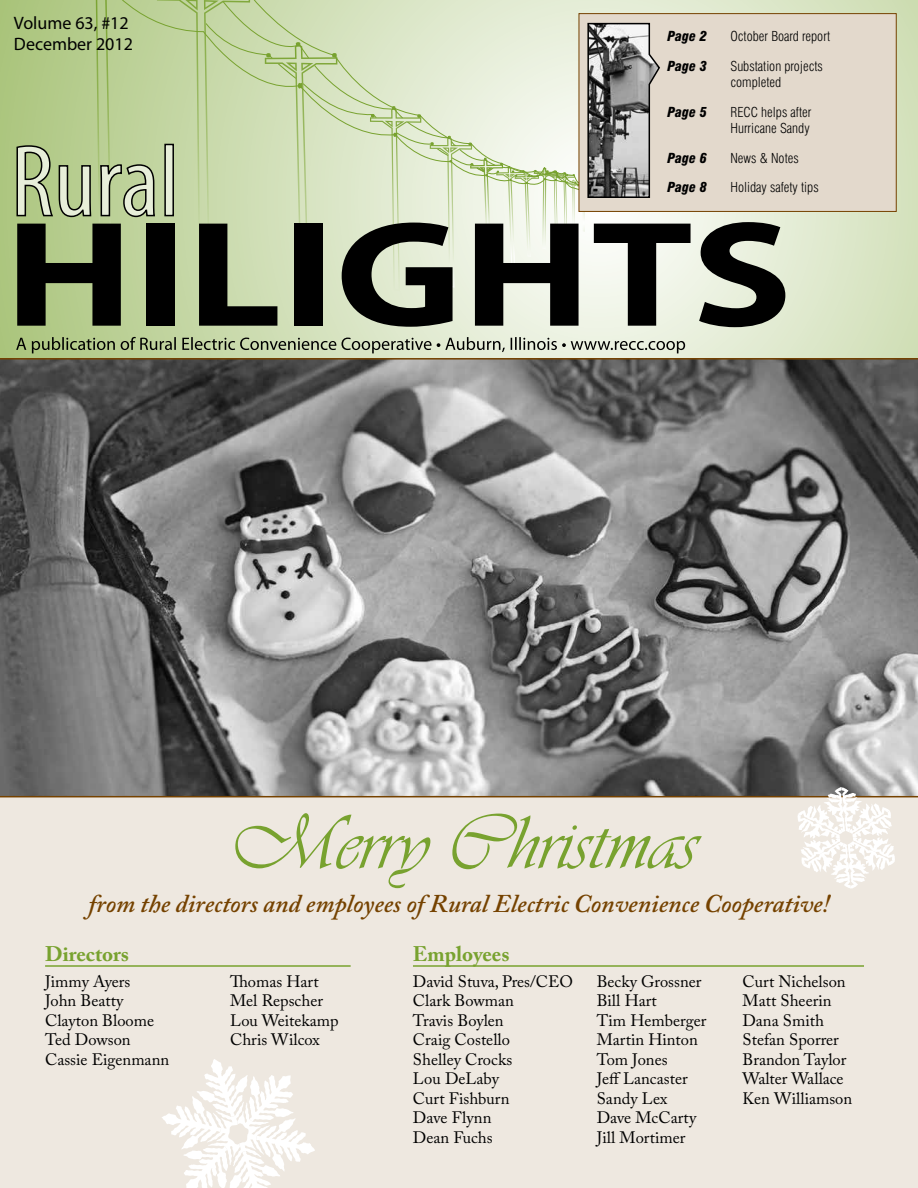
<style>
.page{position:relative;width:918px;height:1188px;background:#fff}
.page>*{position:absolute;margin:0;border:0;box-sizing:border-box;transform-origin:0 0}
.t1{font:79.5px "Vivaldi D";color:#78a22f}
.t2{font:italic 600 25.5px "Adobe Caslon Pro";color:#754200}
.t3{font:700 21px "Adobe Caslon Pro";color:#78a22f}
.t4{font:18px/21.6px "Myriad Pro";color:#000}
.t5{font:16.5px/19.5px "Adobe Caslon Pro";color:#000}
.t6{font:300 condensed 13.5px/16.2px "Swiss 721 BT";color:#000}
.t7{font:italic 900 condensed 13.5px "Swiss 721 BT";color:#000}
</style>
<div class="page">
<svg style="left:0;top:0;width:918px;height:358px;background:#d6e3c0"></svg>
<div style="left:0;top:0;width:15px;height:189px;background:#acc67e"></div>
<div style="left:579px;top:13px;width:317px;height:199px;background:#e3d9cc;border:1px solid #754200"></div>
<svg style="left:699px;top:222px;width:86px;height:105px;background:#64675f"></svg>
<svg style="left:16px;top:337px;width:669px;height:16px;background:#a8b396"></svg>
<img style="left:0;top:360px;width:918px;height:436px">
<div style="left:0;top:796px;width:918px;height:392px;background:#eee8e0"></div>
<hr style="left:0;top:358px;width:918px;height:2px;background:#754200">
<svg style="left:15px;top:0;width:676px;height:327px;background:#acb699"></svg>
<hr style="left:45px;top:965px;width:306px;height:2px;background:#78a22f">
<hr style="left:413px;top:965px;width:451px;height:2px;background:#78a22f">
<svg style="left:161px;top:1059px;width:154px;height:129px"></svg>
<svg style="left:797px;top:787px;width:98px;height:102px"></svg>
<p class="t4" style="left:14px;top:12px;width:120px">Volume 63, #12<br>December 2012</p>
<p class="t7" style="left:667px;top:28px;width:41px">Page 2</p>
<p class="t6" style="left:731px;top:28px;width:101px">October Board report</p>
<p class="t7" style="left:667px;top:58px;width:41px">Page 3</p>
<p class="t6" style="left:731px;top:58px;width:94px">Substation projects completed</p>
<p class="t7" style="left:667px;top:104px;width:41px">Page 5</p>
<p class="t6" style="left:731px;top:104px;width:82px">RECC helps after<br>Hurricane Sandy</p>
<p class="t7" style="left:667px;top:150px;width:41px">Page 6</p>
<p class="t6" style="left:731px;top:150px;width:70px">News &amp; Notes</p>
<p class="t7" style="left:667px;top:179px;width:41px">Page 8</p>
<p class="t6" style="left:731px;top:179px;width:90px">Holiday safety tips</p>
<h1 class="t1" style="left:228px;top:797px;width:469px">Merry Christmas</h1>
<h2 class="t2" style="left:88px;top:888px;width:743px">from the directors and employees of Rural Electric Convenience Cooperative!</h2>
<p class="t3" style="left:413px;top:941px;width:98px">Employees</p>
<p class="t5" style="left:413px;top:971px;width:162px">David Stuva, Pres/CEO<br>Clark Bowman<br>Travis Boylen<br>Craig Costello<br>Shelley Crocks<br>Lou DeLaby<br>Curt Fishburn<br>Dave Flynn<br>Dean Fuchs</p>
<p class="t3" style="left:45px;top:941px;width:85px">Directors</p>
<p class="t5" style="left:45px;top:971px;width:126px">Jimmy Ayers<br>John Beatty<br>Clayton Bloome<br>Ted Dowson<br>Cassie Eigenmann</p>
<p class="t5" style="left:230px;top:972px;width:110px">Thomas Hart<br>Mel Repscher<br>Lou Weitekamp<br>Chris Wilcox</p>
<p class="t5" style="left:597px;top:971px;width:111px">Becky Grossner<br>Bill Hart<br>Tim Hemberger<br>Martin Hinton<br>Tom Jones<br>Jeff Lancaster<br>Sandy Lex<br>Dave McCarty<br>Jill Mortimer</p>
<p class="t5" style="left:743px;top:971px;width:111px">Curt Nichelson<br>Matt Sheerin<br>Dana Smith<br>Stefan Sporrer<br>Brandon Taylor<br>Walter Wallace<br>Ken Williamson</p>
</div>
